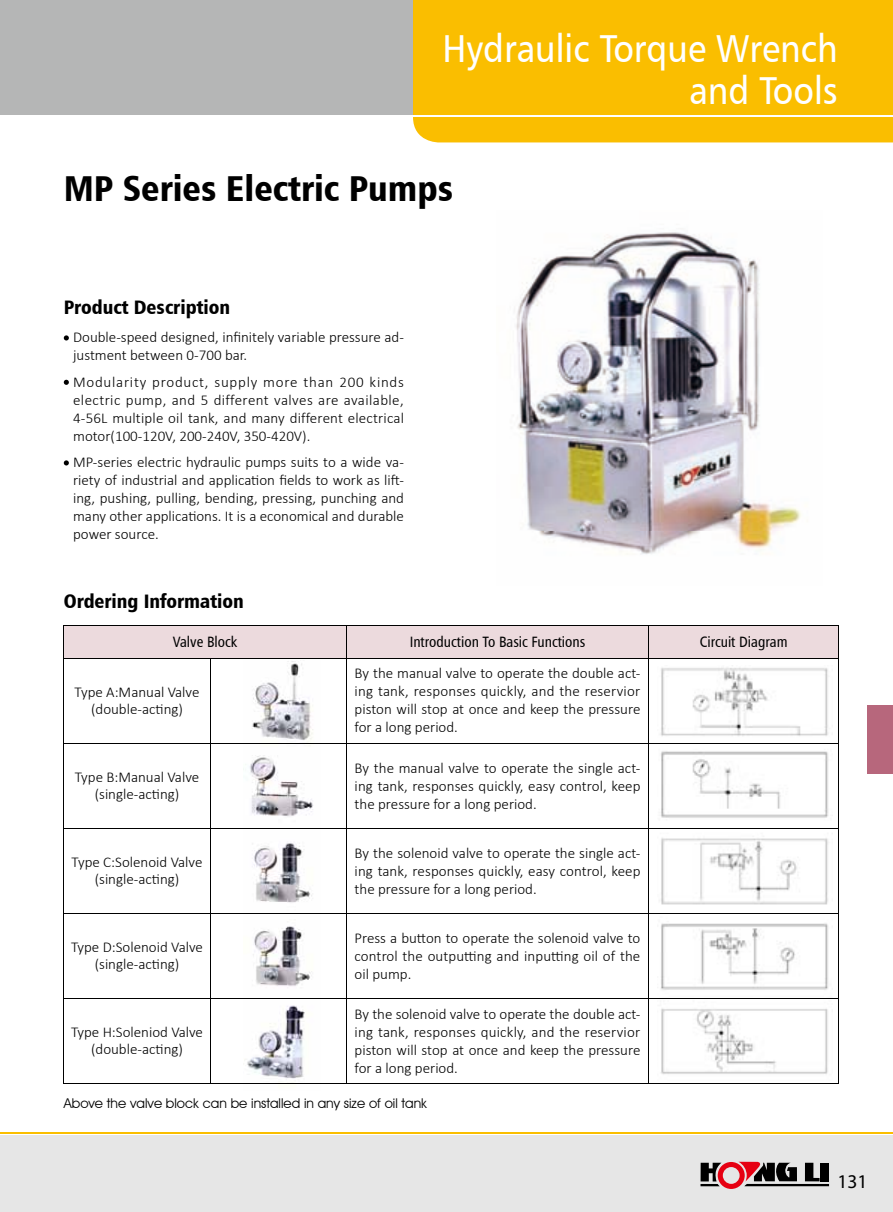
<style>
.page{position:relative;width:893px;height:1212px;background:#fff}
.page>*{position:absolute;margin:0;border:0;box-sizing:border-box;transform-origin:0 0}
.t1{font:39px/42px "Humanist 777 BT Roman B";color:#fff;text-align:right;scale:.9 1}
.t2{font:36px "Humanist 777 BT Black Condensed B";color:#000}
.t3{font:19.5px "Humanist 777 BT Black Condensed B";color:#000}
.t4{font:19.5px "Myriad Pro";color:#000}
.t5{font:300 15px/18px "Calibri";color:#000;text-align:justify}
.t6{font:15px "Humanist 777 BT Roman Condensed B";color:#000}
.t7{font:13.5px "Avant Garde IT Cby BT";color:#000}
</style>
<div class="page">
<div style="left:0;top:1135px;width:893px;height:77px;background:#e6e6e6"></div>
<div style="left:0;top:0;width:893px;height:115px;background:#b5b6b6"></div>
<div style="left:413px;top:0;width:480px;height:142px;background:#fabe00"></div>
<hr style="left:413px;top:115px;width:480px;height:1px;background:#fff">
<hr style="left:0;top:1132px;width:893px;height:1px;background:#fabe00">
<svg style="left:700px;top:1162px;width:129px;height:27px"></svg>
<div style="left:867px;top:705px;width:26px;height:68px;background:#b7677c"></div>
<img style="left:660px;top:665px;width:169px;height:410px">
<img style="left:245px;top:661px;width:68px;height:422px">
<img style="left:516px;top:232px;width:285px;height:323px">
<svg style="left:64px;top:335px;width:5px;height:5px"></svg>
<svg style="left:64px;top:380px;width:5px;height:5px"></svg>
<svg style="left:64px;top:460px;width:5px;height:5px"></svg>
<div style="left:65px;top:626px;width:773px;height:32px;background:#ecdadd"></div>
<hr style="left:64px;top:625px;width:146px;height:1px;background:#000">
<hr style="left:64px;top:625px;width:1px;height:33px;background:#000">
<hr style="left:210px;top:625px;width:136px;height:1px;background:#000">
<hr style="left:346px;top:625px;width:303px;height:1px;background:#000">
<hr style="left:346px;top:625px;width:1px;height:33px;background:#000">
<hr style="left:649px;top:625px;width:190px;height:1px;background:#000">
<hr style="left:649px;top:625px;width:1px;height:33px;background:#000">
<hr style="left:838px;top:625px;width:1px;height:33px;background:#000">
<hr style="left:64px;top:658px;width:146px;height:1px;background:#000">
<hr style="left:64px;top:658px;width:1px;height:85px;background:#000">
<hr style="left:210px;top:658px;width:136px;height:1px;background:#000">
<hr style="left:210px;top:658px;width:1px;height:85px;background:#000">
<hr style="left:346px;top:658px;width:303px;height:1px;background:#000">
<hr style="left:346px;top:658px;width:1px;height:85px;background:#000">
<hr style="left:649px;top:658px;width:190px;height:1px;background:#000">
<hr style="left:649px;top:658px;width:1px;height:85px;background:#000">
<hr style="left:838px;top:658px;width:1px;height:85px;background:#000">
<hr style="left:64px;top:743px;width:146px;height:1px;background:#000">
<hr style="left:64px;top:743px;width:1px;height:85px;background:#000">
<hr style="left:210px;top:743px;width:136px;height:1px;background:#000">
<hr style="left:210px;top:743px;width:1px;height:85px;background:#000">
<hr style="left:346px;top:743px;width:303px;height:1px;background:#000">
<hr style="left:346px;top:743px;width:1px;height:85px;background:#000">
<hr style="left:649px;top:743px;width:190px;height:1px;background:#000">
<hr style="left:649px;top:743px;width:1px;height:85px;background:#000">
<hr style="left:838px;top:743px;width:1px;height:85px;background:#000">
<hr style="left:64px;top:828px;width:146px;height:1px;background:#000">
<hr style="left:64px;top:828px;width:1px;height:85px;background:#000">
<hr style="left:210px;top:828px;width:136px;height:1px;background:#000">
<hr style="left:210px;top:828px;width:1px;height:85px;background:#000">
<hr style="left:346px;top:828px;width:303px;height:1px;background:#000">
<hr style="left:346px;top:828px;width:1px;height:85px;background:#000">
<hr style="left:649px;top:828px;width:190px;height:1px;background:#000">
<hr style="left:649px;top:828px;width:1px;height:85px;background:#000">
<hr style="left:838px;top:828px;width:1px;height:85px;background:#000">
<hr style="left:64px;top:913px;width:146px;height:1px;background:#000">
<hr style="left:64px;top:913px;width:1px;height:85px;background:#000">
<hr style="left:210px;top:913px;width:136px;height:1px;background:#000">
<hr style="left:210px;top:913px;width:1px;height:85px;background:#000">
<hr style="left:346px;top:913px;width:303px;height:1px;background:#000">
<hr style="left:346px;top:913px;width:1px;height:85px;background:#000">
<hr style="left:649px;top:913px;width:190px;height:1px;background:#000">
<hr style="left:649px;top:913px;width:1px;height:85px;background:#000">
<hr style="left:838px;top:913px;width:1px;height:85px;background:#000">
<hr style="left:64px;top:998px;width:146px;height:1px;background:#000">
<hr style="left:64px;top:998px;width:1px;height:85px;background:#000">
<hr style="left:210px;top:998px;width:136px;height:1px;background:#000">
<hr style="left:210px;top:998px;width:1px;height:85px;background:#000">
<hr style="left:346px;top:998px;width:303px;height:1px;background:#000">
<hr style="left:346px;top:998px;width:1px;height:85px;background:#000">
<hr style="left:649px;top:998px;width:190px;height:1px;background:#000">
<hr style="left:649px;top:998px;width:1px;height:85px;background:#000">
<hr style="left:838px;top:998px;width:1px;height:85px;background:#000">
<hr style="left:64px;top:1083px;width:146px;height:1px;background:#000">
<hr style="left:210px;top:1083px;width:136px;height:1px;background:#000">
<hr style="left:346px;top:1083px;width:303px;height:1px;background:#000">
<hr style="left:649px;top:1083px;width:190px;height:1px;background:#000">
<h1 class="t1" style="left:442px;top:27px;width:441px">Hydraulic Torque Wrench and Tools</h1>
<h2 class="t2" style="left:64px;top:165px;width:391px">MP Series Electric Pumps</h2>
<h3 class="t3" style="left:64px;top:295px;width:168px">Product Description</h3>
<p class="t5" style="left:73px;top:328px;width:332px">Double-speed designed, infinitely variable pressure ad&shy;justment between 0-700 bar.</p>
<p class="t5" style="left:73px;top:373px;width:332px">Modularity product, supply more than 200 kinds electric pump, and 5 different valves are available, 4-56L multiple oil tank, and many different electrical motor(100-120V, 200-240V, 350-420V).</p>
<p class="t5" style="left:73px;top:453px;width:332px">MP-series electric hydraulic pumps suits to a wide va&shy;riety of industrial and application fields to work as lift&shy;ing, pushing, pulling, bending, pressing, punching and many other applications. It is a economical and durable power source.</p>
<h3 class="t3" style="left:64px;top:588px;width:182px">Ordering Information</h3>
<p class="t6" style="left:173px;top:632px;width:66px">Valve Block</p>
<p class="t6" style="left:410px;top:632px;width:177px">Introduction To Basic Functions</p>
<p class="t6" style="left:700px;top:632px;width:89px">Circuit Diagram</p>
<p class="t5" style="left:75px;top:683px;width:126px;line-height:17.5px;text-align:center">Type A:Manual Valve (double-acting)</p>
<p class="t5" style="left:355px;top:664px;width:287px">By the manual valve to operate the double act&shy;ing tank, responses quickly, and the reservior piston will stop at once and keep the pressure for a long period.</p>
<p class="t5" style="left:75px;top:768px;width:126px;line-height:17.5px;text-align:center">Type B:Manual Valve (single-acting)</p>
<p class="t5" style="left:355px;top:758px;width:287px">By the manual valve to operate the single act&shy;ing tank, responses quickly, easy control, keep the pressure for a long period.</p>
<p class="t5" style="left:72px;top:853px;width:132px;line-height:17.5px;text-align:center">Type C:Solenoid Valve (single-acting)</p>
<p class="t5" style="left:355px;top:843px;width:287px">By the solenoid valve to operate the single act&shy;ing tank, responses quickly, easy control, keep the pressure for a long period.</p>
<p class="t5" style="left:71px;top:938px;width:133px;line-height:17.5px;text-align:center">Type D:Solenoid Valve (single-acting)</p>
<p class="t5" style="left:355px;top:928px;width:287px">Press a button to operate the solenoid valve to control the outputting and inputting oil of the oil pump.</p>
<p class="t5" style="left:71px;top:1023px;width:134px;line-height:17.5px;text-align:center">Type H:Soleniod Valve (double-acting)</p>
<p class="t5" style="left:355px;top:1004px;width:287px">By the solenoid valve to operate the double act&shy;ing tank, responses quickly, and the reservior piston will stop at once and keep the pressure for a long period.</p>
<p class="t7" style="left:64px;top:1095px;width:365px">Above the valve block can be installed in any size of oil tank</p>
<h3 class="t4" style="left:837px;top:1169px;width:32px">131</h3>
</div>
